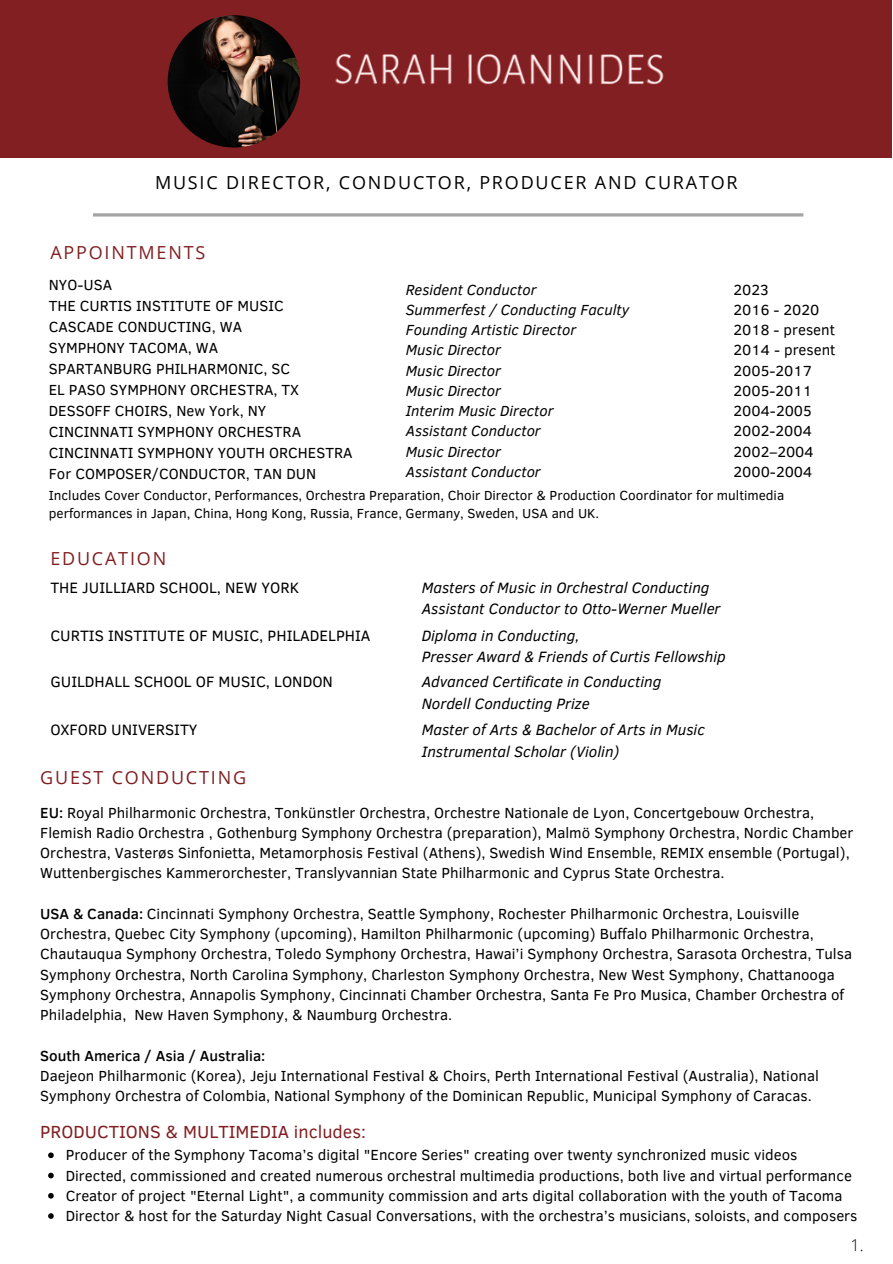
<style>
.page{position:relative;width:893px;height:1264px;background:#fff}
.page>*{position:absolute;margin:0;border:0;box-sizing:border-box;transform-origin:0 0}
.t1{font:18px "Open Sans";letter-spacing:.1em;color:#000}
.t2{font:18px "Open Sans";letter-spacing:.1em;color:#811f22}
.t3{font:18px "Clear Sans";color:#811f22}
.t4{font:300 16.35px "Open Sans";color:#000}
.t5{font:italic 15.3px/21.3px "Clear Sans";color:#000}
.t6{font:15.3px "Clear Sans";color:#000}
.t7{font:15px/20.2px "Clear Sans";color:#000}
.t8{font:italic 15px/20.2px "Clear Sans";color:#000}
.t9{font:500 15px "Clear Sans";color:#000}
.t10{font:13.5px/18px "Clear Sans";color:#000}
.s1{font-weight:500}
</style>
<div class="page">
<div style="left:0;top:0;width:891px;height:157px;background:#811f22"></div>
<img style="left:168px;top:15px;width:132px;height:132px;border-radius:50%">
<img style="left:335px;top:53px;width:329px;height:32px">
<svg style="left:93px;top:213px;width:710px;height:3px;background:#acacac"></svg>
<svg style="left:48px;top:1152px;width:6px;height:6px"></svg>
<svg style="left:48px;top:1172px;width:6px;height:6px"></svg>
<svg style="left:48px;top:1193px;width:6px;height:5px"></svg>
<svg style="left:48px;top:1213px;width:6px;height:5px"></svg>
<p class="t1" style="left:155px;top:169px;width:584px">MUSIC DIRECTOR, CONDUCTOR, PRODUCER AND CURATOR</p>
<p class="t2" style="left:50px;top:240px;width:156px">APPOINTMENTS</p>
<p class="t7" style="left:49px;top:273px;width:305px;line-height:21px">NYO-USA<br>THE CURTIS INSTITUTE OF MUSIC<br>CASCADE CONDUCTING, WA<br>SYMPHONY TACOMA, WA<br>SPARTANBURG PHILHARMONIC, SC<br>EL PASO SYMPHONY ORCHESTRA, TX<br>DESSOFF CHOIRS, New York, NY<br>CINCINNATI SYMPHONY ORCHESTRA<br>CINCINNATI SYMPHONY YOUTH ORCHESTRA<br>For COMPOSER/CONDUCTOR, TAN DUN</p>
<p class="t8" style="left:406px;top:278px;width:225px">Resident Conductor<br>Summerfest / Conducting Faculty<br>Founding Artistic Director<br>Music Director<br>Music Director<br>Music Director<br>Interim Music Director<br>Assistant Conductor<br>Music Director<br>Assistant Conductor</p>
<p class="t10" style="left:49px;top:485px;width:736px">Includes Cover Conductor, Performances, Orchestra Preparation, Choir Director &amp; Production Coordinator for multimedia performances in Japan, China, Hong Kong, Russia, France, Germany, Sweden, USA and UK.</p>
<p class="t2" style="left:50px;top:545px;width:117px">EDUCATION</p>
<p class="t6" style="left:50px;top:576px;width:250px">THE JUILLIARD SCHOOL, NEW YORK</p>
<p class="t5" style="left:421px;top:576px;width:300px">Masters of Music in Orchestral Conducting<br>Assistant Conductor to Otto-Werner Mueller</p>
<p class="t6" style="left:50px;top:624px;width:321px">CURTIS INSTITUTE OF MUSIC, PHILADELPHIA</p>
<p class="t5" style="left:421px;top:624px;width:305px">Diploma in Conducting,<br>Presser Award &amp; Friends of Curtis Fellowship</p>
<p class="t6" style="left:50px;top:671px;width:284px">GUILDHALL SCHOOL OF MUSIC, LONDON</p>
<p class="t5" style="left:421px;top:670px;width:241px">Advanced Certificate in Conducting<br>Nordell Conducting Prize</p>
<p class="t6" style="left:50px;top:718px;width:149px">OXFORD UNIVERSITY</p>
<p class="t5" style="left:421px;top:718px;width:285px">Master of Arts &amp; Bachelor of Arts in Music<br>Instrumental Scholar (Violin)</p>
<p class="t7" style="left:733px;top:278px;width:103px">2023<br>2016 - 2020<br>2018 - present<br>2014 - present<br>2005-2017<br>2005-2011<br>2004-2005<br>2002-2004<br>2002–2004<br>2000-2004</p>
<p class="t2" style="left:40px;top:764px;width:207px">GUEST CONDUCTING</p>
<p class="t7" style="left:40px;top:801px;width:814px"><span class="s1">EU:</span> Royal Philharmonic Orchestra, Tonkünstler Orchestra, Orchestre Nationale de Lyon, Concertgebouw Orchestra, Flemish Radio Orchestra , Gothenburg Symphony Orchestra (preparation), Malmö Symphony Orchestra, Nordic Chamber Orchestra, Vasterøs Sinfonietta, Metamorphosis Festival (Athens), Swedish Wind Ensemble, REMIX ensemble (Portugal), Wuttenbergisches Kammerorchester, Translyvannian State Philharmonic and Cyprus State Orchestra.</p>
<p class="t7" style="left:40px;top:902px;width:813px"><span class="s1">USA &amp; Canada:</span> Cincinnati Symphony Orchestra, Seattle Symphony, Rochester Philharmonic Orchestra, Louisville Orchestra, Quebec City Symphony (upcoming), Hamilton Philharmonic (upcoming) Buffalo Philharmonic Orchestra, Chautauqua Symphony Orchestra, Toledo Symphony Orchestra, Hawai’i Symphony Orchestra, Sarasota Orchestra, Tulsa Symphony Orchestra, North Carolina Symphony, Charleston Symphony Orchestra, New West Symphony, Chattanooga Symphony Orchestra, Annapolis Symphony, Cincinnati Chamber Orchestra, Santa Fe Pro Musica, Chamber Orchestra of Philadelphia, New Haven Symphony, &amp; Naumburg Orchestra.</p>
<p class="t9" style="left:40px;top:1044px;width:226px">South America / Asia / Australia:</p>
<p class="t7" style="left:40px;top:1064px;width:780px">Daejeon Philharmonic (Korea), Jeju International Festival &amp; Choirs, Perth International Festival (Australia), National<br>Symphony Orchestra of Colombia, National Symphony of the Dominican Republic, Municipal Symphony of Caracas.</p>
<p class="t3" style="left:40px;top:1118px;width:327px">PRODUCTIONS &amp; MULTIMEDIA includes:</p>
<p class="t7" style="left:66px;top:1144px;width:793px">Producer of the Symphony Tacoma’s digital "Encore Series" creating over twenty synchronized music videos Directed, commissioned and created numerous orchestral multimedia productions, both live and virtual performance Creator of project "Eternal Light", a community commission and arts digital collaboration with the youth of Tacoma Director &amp; host for the Saturday Night Casual Conversations, with the orchestra’s musicians, soloists, and composers</p>
<p class="t4" style="left:850px;top:1233px;width:15px">1.</p>
</div>
